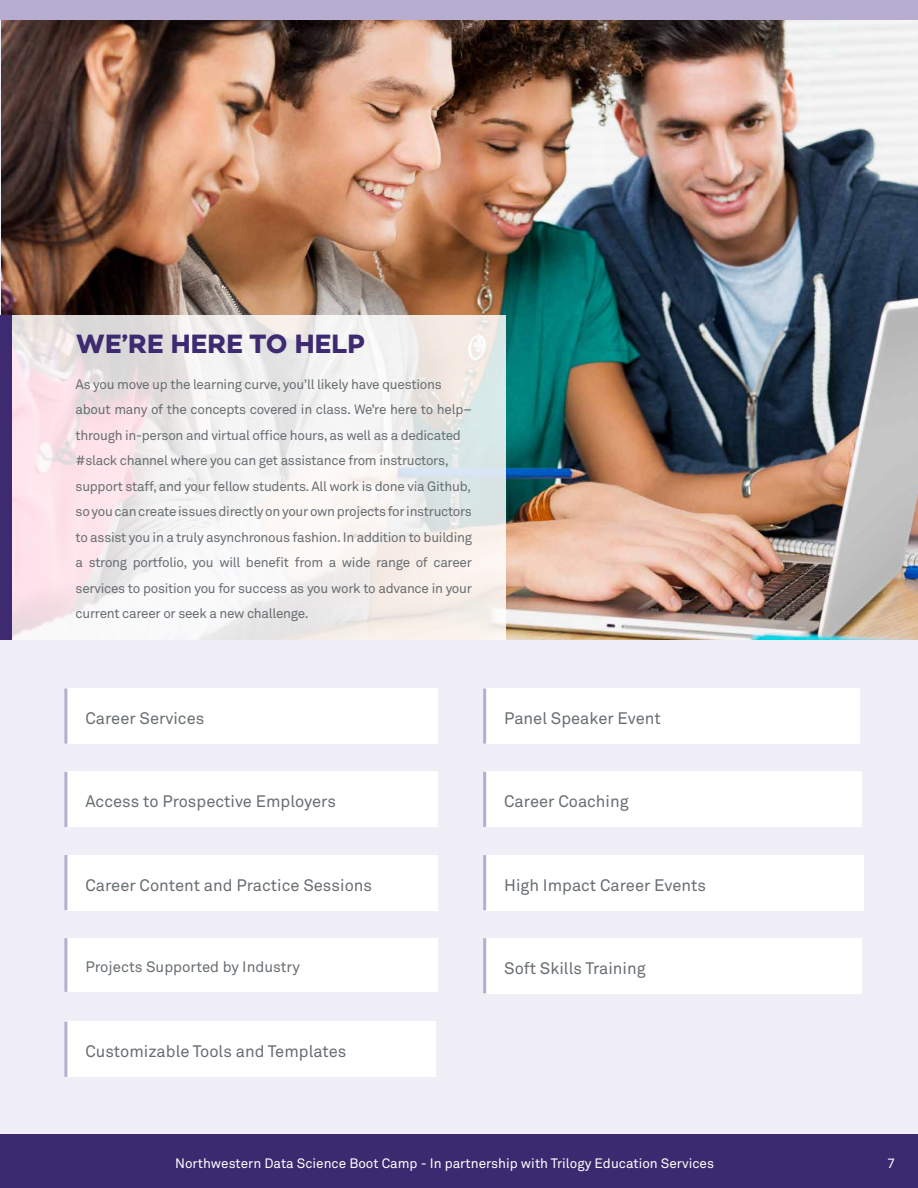
<style>
.page{position:relative;width:918px;height:1188px;background:#fff}
.page>*{position:absolute;margin:0;border:0;box-sizing:border-box;transform-origin:0 0}
.t1{font:27px "Campton Bold DEMO";letter-spacing:.01em;color:#3d2a70}
.t2{font:16.5px "Akkurat";color:#676e72}
.t3{font:15px "Akkurat";color:#676e72}
.t4{font:13.5px/25.5px "Akkurat";letter-spacing:-.02em;color:#676e72}
.t5{font:13.5px "Akkurat";color:#fff}
</style>
<div class="page">
<div style="left:0;top:0;width:918px;height:1134px;background:#f0eef6"></div>
<div style="left:0;top:1134px;width:918px;height:54px;background:#3c2a70"></div>
<img style="left:2px;top:20px;width:916px;height:619px">
<svg style="left:12px;top:316px;width:493px;height:324px"></svg>
<div style="left:66px;top:688px;width:372px;height:56px;background:#fff"></div>
<hr style="left:64px;top:688px;width:3px;height:56px;background:#b6add1">
<div style="left:66px;top:772px;width:372px;height:55px;background:#fff"></div>
<hr style="left:64px;top:772px;width:3px;height:55px;background:#b6add1">
<div style="left:66px;top:1022px;width:370px;height:55px;background:#fff"></div>
<hr style="left:64px;top:1022px;width:3px;height:55px;background:#b6add1">
<div style="left:485px;top:688px;width:375px;height:56px;background:#fff"></div>
<hr style="left:483px;top:688px;width:3px;height:56px;background:#b6add1">
<div style="left:66px;top:855px;width:372px;height:55px;background:#fff"></div>
<hr style="left:64px;top:855px;width:3px;height:55px;background:#b6add1">
<div style="left:66px;top:938px;width:372px;height:54px;background:#fff"></div>
<hr style="left:64px;top:938px;width:3px;height:54px;background:#b6add1">
<div style="left:485px;top:772px;width:376px;height:55px;background:#fff"></div>
<hr style="left:483px;top:772px;width:3px;height:55px;background:#b6add1">
<div style="left:485px;top:855px;width:379px;height:55px;background:#fff"></div>
<hr style="left:483px;top:855px;width:3px;height:55px;background:#b6add1">
<div style="left:485px;top:938px;width:376px;height:55px;background:#fff"></div>
<hr style="left:483px;top:938px;width:3px;height:55px;background:#b6add1">
<div style="left:0;top:316px;width:12px;height:324px;background:#3d2a70"></div>
<div style="left:0;top:0;width:918px;height:20px;background:#b6add1"></div>
<h1 class="t1" style="left:76px;top:328px;width:291px">WE’RE HERE TO HELP</h1>
<p class="t4" style="left:76px;top:372px;width:398px">As you move up the learning curve, you’ll likely have questions about many of the concepts covered in class. We’re here to help– through in-person and virtual office hours, as well as a dedicated #slack channel where you can get assistance from instructors, support staff, and your fellow students. All work is done via Github, so you can create issues directly on your own projects for instructors to assist you in a truly asynchronous fashion. In addition to building a strong portfolio, you will benefit from a wide range of career services to position you for success as you work to advance in your current career or seek a new challenge.</p>
<p class="t2" style="left:85px;top:709px;width:121px">Career Services</p>
<p class="t2" style="left:504px;top:709px;width:158px">Panel Speaker Event</p>
<p class="t2" style="left:85px;top:792px;width:252px">Access to Prospective Employers</p>
<p class="t2" style="left:504px;top:792px;width:126px">Career Coaching</p>
<p class="t2" style="left:85px;top:875px;width:288px">Career Content and Practice Sessions</p>
<p class="t2" style="left:504px;top:875px;width:203px">High Impact Career Events</p>
<p class="t3" style="left:85px;top:958px;width:216px">Projects Supported by Industry</p>
<p class="t2" style="left:504px;top:958px;width:143px">Soft Skills Training</p>
<p class="t2" style="left:85px;top:1042px;width:263px">Customizable Tools and Templates</p>
<p class="t5" style="left:175px;top:1155px;width:540px">Northwestern Data Science Boot Camp - In partnership with Trilogy Education Services</p>
<p class="t5" style="left:888px;top:1155px;width:9px">7</p>
</div>
